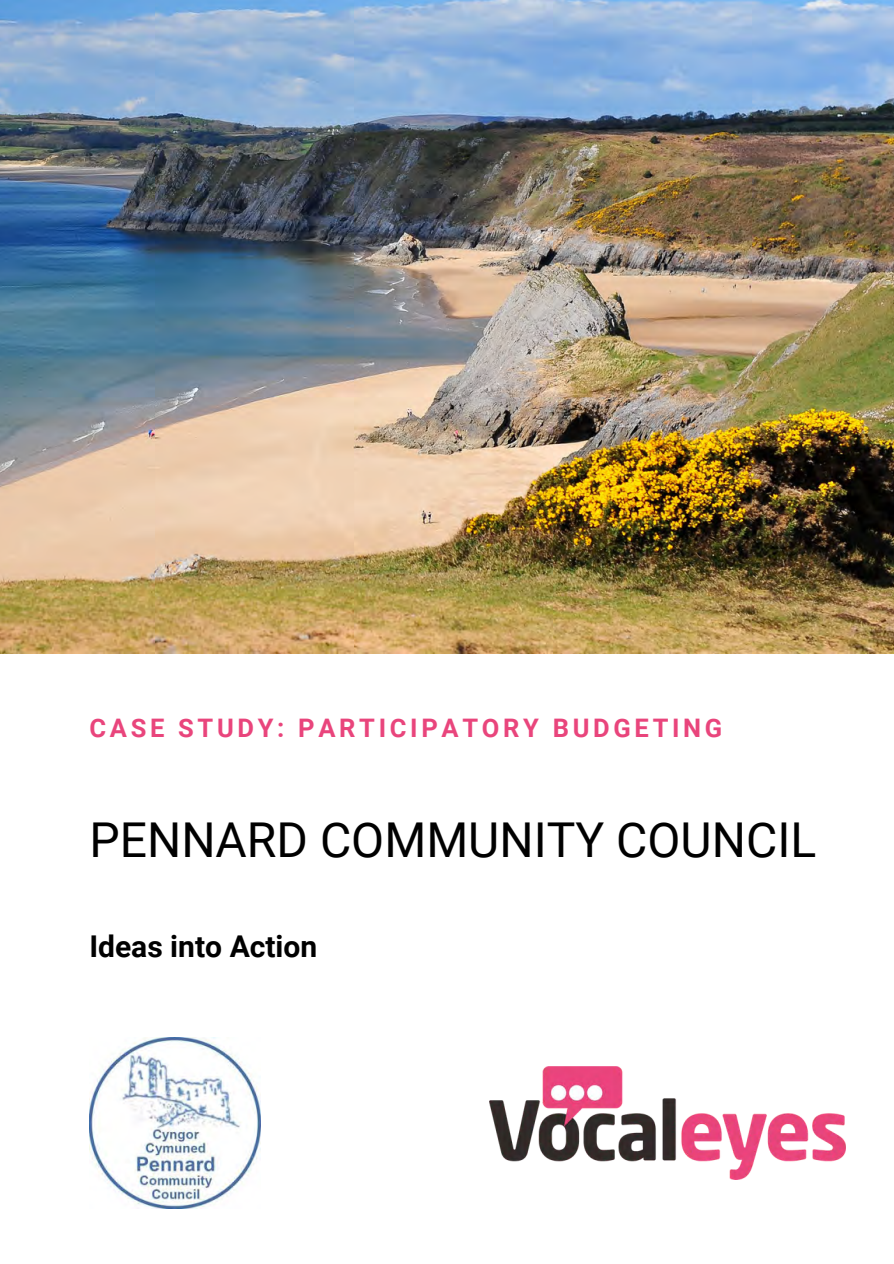
<style>
.page{position:relative;width:894px;height:1264px;background:#fff}
.page>*{position:absolute;margin:0;border:0;box-sizing:border-box;transform-origin:0 0}
.t1{font:48px "Roboto";color:#000}
.t2{font:700 30px "Roboto";color:#000}
.t3{font:700 25.5px "Roboto";letter-spacing:.145em;color:#e9457c}
</style>
<div class="page">
<img style="left:0;top:0;width:893px;height:653px">
<img style="left:89px;top:1037px;width:172px;height:171px">
<img style="left:489px;top:1066px;width:356px;height:113px">
<p class="t3" style="left:89px;top:713px;width:634px">CASE STUDY: PARTICIPATORY BUDGETING</p>
<p class="t1" style="left:89px;top:806px;width:728px">PENNARD COMMUNITY COUNCIL</p>
<p class="t2" style="left:89px;top:929px;width:229px">Ideas into Action</p>
</div>
